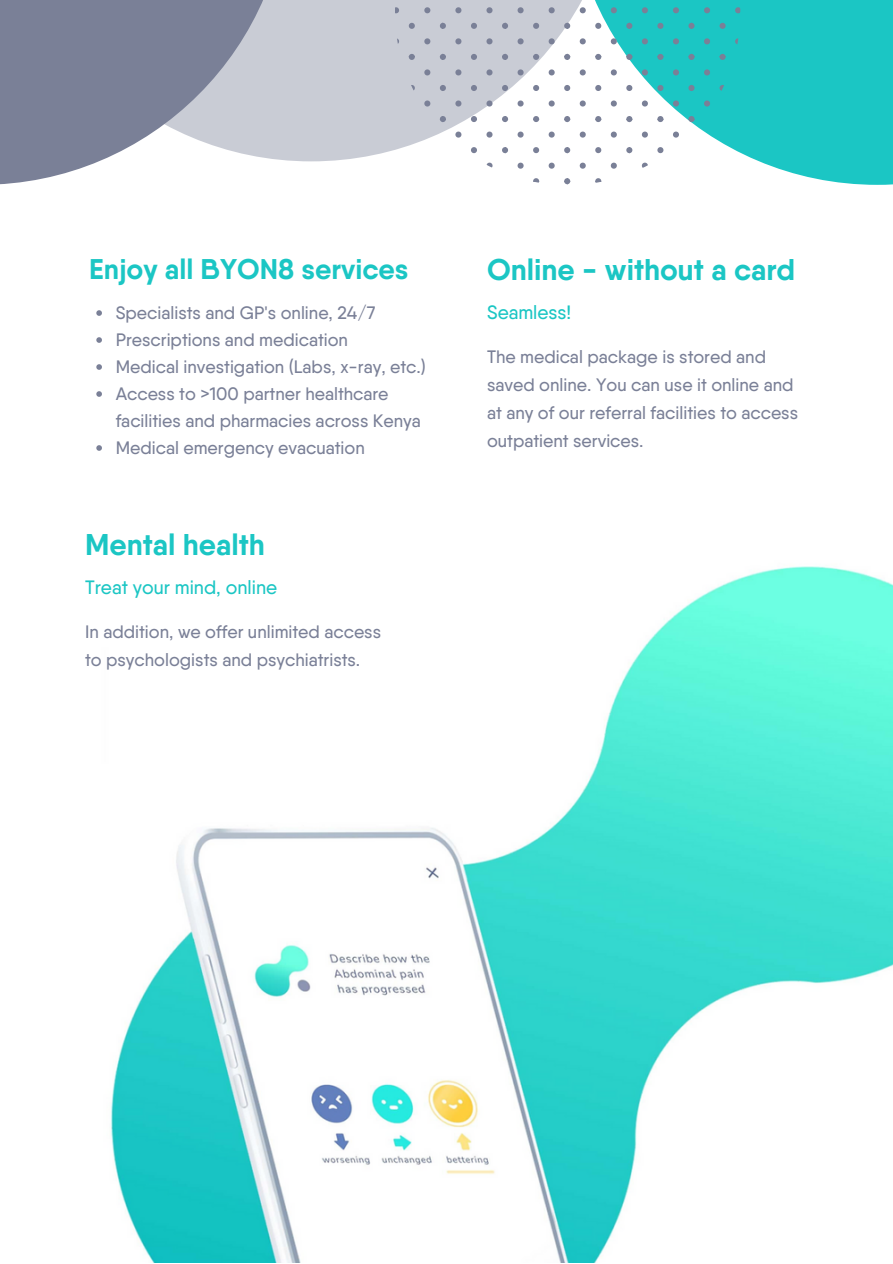
<style>
.page{position:relative;width:893px;height:1264px;background:#fff}
.page>*{position:absolute;margin:0;border:0;box-sizing:border-box;transform-origin:0 0}
.t1{font:700 30px "Qanelas";color:#1bc6c4}
.t2{font:700 28.5px "Qanelas";color:#1bc6c4}
.t3{font:500 19.35px "Qanelas";color:#1bc6c4}
.t4{font:500 18px/28px "Qanelas";color:#7a8097}
</style>
<div class="page">
<svg style="left:289px;top:0;width:280px;height:161px;fill:#c9ccd5"></svg>
<svg style="left:569px;top:0;width:323px;height:185px;fill:#1bc6c4"></svg>
<svg style="left:0;top:0;width:289px;height:185px;fill:#7a8097"></svg>
<svg style="left:719px;top:23px;width:6px;height:6px"></svg>
<svg style="left:704px;top:38px;width:6px;height:6px"></svg>
<svg style="left:735px;top:38px;width:5px;height:6px"></svg>
<svg style="left:704px;top:7px;width:6px;height:6px"></svg>
<svg style="left:735px;top:7px;width:5px;height:6px"></svg>
<svg style="left:719px;top:85px;width:6px;height:6px"></svg>
<svg style="left:704px;top:100px;width:6px;height:6px"></svg>
<svg style="left:735px;top:100px;width:5px;height:6px"></svg>
<svg style="left:704px;top:69px;width:6px;height:6px"></svg>
<svg style="left:735px;top:69px;width:5px;height:6px"></svg>
<svg style="left:719px;top:54px;width:6px;height:6px"></svg>
<svg style="left:719px;top:147px;width:6px;height:6px"></svg>
<svg style="left:704px;top:163px;width:6px;height:6px"></svg>
<svg style="left:735px;top:163px;width:5px;height:6px"></svg>
<svg style="left:704px;top:132px;width:6px;height:6px"></svg>
<svg style="left:735px;top:132px;width:5px;height:6px"></svg>
<svg style="left:719px;top:116px;width:6px;height:6px"></svg>
<svg style="left:719px;top:178px;width:6px;height:6px"></svg>
<svg style="left:688px;top:23px;width:6px;height:6px"></svg>
<svg style="left:657px;top:23px;width:6px;height:6px"></svg>
<svg style="left:641px;top:38px;width:7px;height:6px"></svg>
<svg style="left:673px;top:38px;width:6px;height:6px"></svg>
<svg style="left:641px;top:7px;width:7px;height:6px"></svg>
<svg style="left:673px;top:7px;width:6px;height:6px"></svg>
<svg style="left:688px;top:85px;width:6px;height:6px"></svg>
<svg style="left:657px;top:85px;width:6px;height:6px"></svg>
<svg style="left:641px;top:100px;width:7px;height:6px"></svg>
<svg style="left:673px;top:100px;width:6px;height:6px"></svg>
<svg style="left:641px;top:69px;width:7px;height:6px"></svg>
<svg style="left:673px;top:69px;width:6px;height:6px"></svg>
<svg style="left:688px;top:54px;width:6px;height:6px"></svg>
<svg style="left:657px;top:54px;width:6px;height:6px"></svg>
<svg style="left:688px;top:147px;width:6px;height:6px"></svg>
<svg style="left:657px;top:147px;width:6px;height:6px"></svg>
<svg style="left:641px;top:163px;width:7px;height:6px"></svg>
<svg style="left:673px;top:163px;width:6px;height:6px"></svg>
<svg style="left:641px;top:132px;width:7px;height:6px"></svg>
<svg style="left:673px;top:132px;width:6px;height:6px"></svg>
<svg style="left:688px;top:116px;width:6px;height:6px"></svg>
<svg style="left:657px;top:116px;width:6px;height:6px"></svg>
<svg style="left:688px;top:178px;width:6px;height:6px"></svg>
<svg style="left:657px;top:178px;width:6px;height:6px"></svg>
<svg style="left:626px;top:23px;width:6px;height:6px"></svg>
<svg style="left:595px;top:23px;width:6px;height:6px"></svg>
<svg style="left:579px;top:38px;width:6px;height:6px"></svg>
<svg style="left:610px;top:38px;width:6px;height:6px"></svg>
<svg style="left:579px;top:7px;width:6px;height:6px"></svg>
<svg style="left:610px;top:7px;width:6px;height:6px"></svg>
<svg style="left:626px;top:85px;width:6px;height:6px"></svg>
<svg style="left:595px;top:85px;width:6px;height:6px"></svg>
<svg style="left:579px;top:100px;width:6px;height:6px"></svg>
<svg style="left:610px;top:100px;width:6px;height:6px"></svg>
<svg style="left:579px;top:69px;width:6px;height:6px"></svg>
<svg style="left:610px;top:69px;width:6px;height:6px"></svg>
<svg style="left:626px;top:54px;width:6px;height:6px"></svg>
<svg style="left:595px;top:54px;width:6px;height:6px"></svg>
<svg style="left:626px;top:147px;width:6px;height:6px"></svg>
<svg style="left:595px;top:147px;width:6px;height:6px"></svg>
<svg style="left:579px;top:163px;width:6px;height:6px"></svg>
<svg style="left:610px;top:163px;width:6px;height:6px"></svg>
<svg style="left:579px;top:132px;width:6px;height:6px"></svg>
<svg style="left:610px;top:132px;width:6px;height:6px"></svg>
<svg style="left:626px;top:116px;width:6px;height:6px"></svg>
<svg style="left:595px;top:116px;width:6px;height:6px"></svg>
<svg style="left:626px;top:178px;width:6px;height:6px"></svg>
<svg style="left:595px;top:178px;width:6px;height:6px"></svg>
<svg style="left:564px;top:23px;width:6px;height:6px"></svg>
<svg style="left:533px;top:23px;width:6px;height:6px"></svg>
<svg style="left:517px;top:38px;width:6px;height:6px"></svg>
<svg style="left:548px;top:38px;width:6px;height:6px"></svg>
<svg style="left:517px;top:7px;width:6px;height:6px"></svg>
<svg style="left:548px;top:7px;width:6px;height:6px"></svg>
<svg style="left:564px;top:85px;width:6px;height:6px"></svg>
<svg style="left:533px;top:85px;width:6px;height:6px"></svg>
<svg style="left:517px;top:100px;width:6px;height:6px"></svg>
<svg style="left:548px;top:100px;width:6px;height:6px"></svg>
<svg style="left:517px;top:69px;width:6px;height:6px"></svg>
<svg style="left:548px;top:69px;width:6px;height:6px"></svg>
<svg style="left:564px;top:54px;width:6px;height:6px"></svg>
<svg style="left:533px;top:54px;width:6px;height:6px"></svg>
<svg style="left:564px;top:147px;width:6px;height:6px"></svg>
<svg style="left:533px;top:147px;width:6px;height:6px"></svg>
<svg style="left:517px;top:163px;width:6px;height:6px"></svg>
<svg style="left:548px;top:163px;width:6px;height:6px"></svg>
<svg style="left:517px;top:132px;width:6px;height:6px"></svg>
<svg style="left:548px;top:132px;width:6px;height:6px"></svg>
<svg style="left:564px;top:116px;width:6px;height:6px"></svg>
<svg style="left:533px;top:116px;width:6px;height:6px"></svg>
<svg style="left:564px;top:178px;width:6px;height:6px"></svg>
<svg style="left:533px;top:178px;width:6px;height:5px"></svg>
<svg style="left:502px;top:23px;width:6px;height:6px"></svg>
<svg style="left:471px;top:23px;width:6px;height:6px"></svg>
<svg style="left:455px;top:38px;width:6px;height:6px"></svg>
<svg style="left:486px;top:38px;width:6px;height:6px"></svg>
<svg style="left:455px;top:7px;width:6px;height:6px"></svg>
<svg style="left:486px;top:7px;width:6px;height:6px"></svg>
<svg style="left:502px;top:85px;width:6px;height:6px"></svg>
<svg style="left:471px;top:85px;width:6px;height:6px"></svg>
<svg style="left:455px;top:100px;width:6px;height:6px"></svg>
<svg style="left:486px;top:100px;width:6px;height:6px"></svg>
<svg style="left:455px;top:69px;width:6px;height:6px"></svg>
<svg style="left:486px;top:69px;width:6px;height:6px"></svg>
<svg style="left:502px;top:54px;width:6px;height:6px"></svg>
<svg style="left:471px;top:54px;width:6px;height:6px"></svg>
<svg style="left:502px;top:147px;width:6px;height:6px"></svg>
<svg style="left:471px;top:147px;width:6px;height:6px"></svg>
<svg style="left:486px;top:163px;width:6px;height:5px"></svg>
<svg style="left:455px;top:132px;width:6px;height:6px"></svg>
<svg style="left:486px;top:132px;width:6px;height:6px"></svg>
<svg style="left:502px;top:116px;width:6px;height:6px"></svg>
<svg style="left:471px;top:116px;width:6px;height:6px"></svg>
<svg style="left:440px;top:23px;width:6px;height:6px"></svg>
<svg style="left:409px;top:23px;width:6px;height:6px"></svg>
<svg style="left:395px;top:38px;width:4px;height:6px"></svg>
<svg style="left:424px;top:38px;width:6px;height:6px"></svg>
<svg style="left:395px;top:7px;width:4px;height:6px"></svg>
<svg style="left:424px;top:7px;width:6px;height:6px"></svg>
<svg style="left:440px;top:85px;width:6px;height:6px"></svg>
<svg style="left:409px;top:85px;width:6px;height:6px"></svg>
<svg style="left:395px;top:100px;width:4px;height:6px"></svg>
<svg style="left:424px;top:100px;width:6px;height:6px"></svg>
<svg style="left:395px;top:69px;width:4px;height:6px"></svg>
<svg style="left:424px;top:69px;width:6px;height:6px"></svg>
<svg style="left:440px;top:54px;width:6px;height:6px"></svg>
<svg style="left:409px;top:54px;width:6px;height:6px"></svg>
<svg style="left:440px;top:147px;width:6px;height:6px"></svg>
<svg style="left:409px;top:147px;width:6px;height:6px"></svg>
<svg style="left:395px;top:132px;width:4px;height:6px"></svg>
<svg style="left:424px;top:132px;width:6px;height:6px"></svg>
<svg style="left:440px;top:116px;width:6px;height:6px"></svg>
<svg style="left:409px;top:116px;width:6px;height:6px"></svg>
<img style="left:111px;top:566px;width:781px;height:696px">
<svg style="left:142px;top:631px;width:391px;height:134px"></svg>
<svg style="left:96px;top:310px;width:6px;height:6px"></svg>
<svg style="left:96px;top:337px;width:6px;height:6px"></svg>
<svg style="left:96px;top:364px;width:6px;height:6px"></svg>
<svg style="left:96px;top:391px;width:6px;height:6px"></svg>
<svg style="left:96px;top:445px;width:6px;height:6px"></svg>
<p class="t2" style="left:89px;top:251px;width:321px">Enjoy all BYON8 services</p>
<p class="t4" style="left:116px;top:299px;width:261px">Specialists and GP's online, 24/7</p>
<p class="t4" style="left:116px;top:326px;width:234px">Prescriptions and medication</p>
<p class="t4" style="left:116px;top:353px;width:312px">Medical investigation (Labs, x-ray, etc.)</p>
<p class="t4" style="left:116px;top:380px;width:307px;line-height:27px">Access to &gt;100 partner healthcare facilities and pharmacies across Kenya</p>
<p class="t4" style="left:116px;top:434px;width:251px">Medical emergency evacuation</p>
<p class="t1" style="left:85px;top:525px;width:181px">Mental health</p>
<p class="t3" style="left:85px;top:575px;width:194px">Treat your mind, online</p>
<p class="t4" style="left:85px;top:617px;width:297px">In addition, we offer unlimited access to psychologists and psychiatrists.</p>
<p class="t1" style="left:487px;top:250px;width:309px">Online - without a card</p>
<p class="t3" style="left:487px;top:300px;width:86px">Seamless!</p>
<p class="t4" style="left:487px;top:342px;width:312px">The medical package is stored and saved online. You can use it online and at any of our referral facilities to access outpatient services.</p>
</div>
